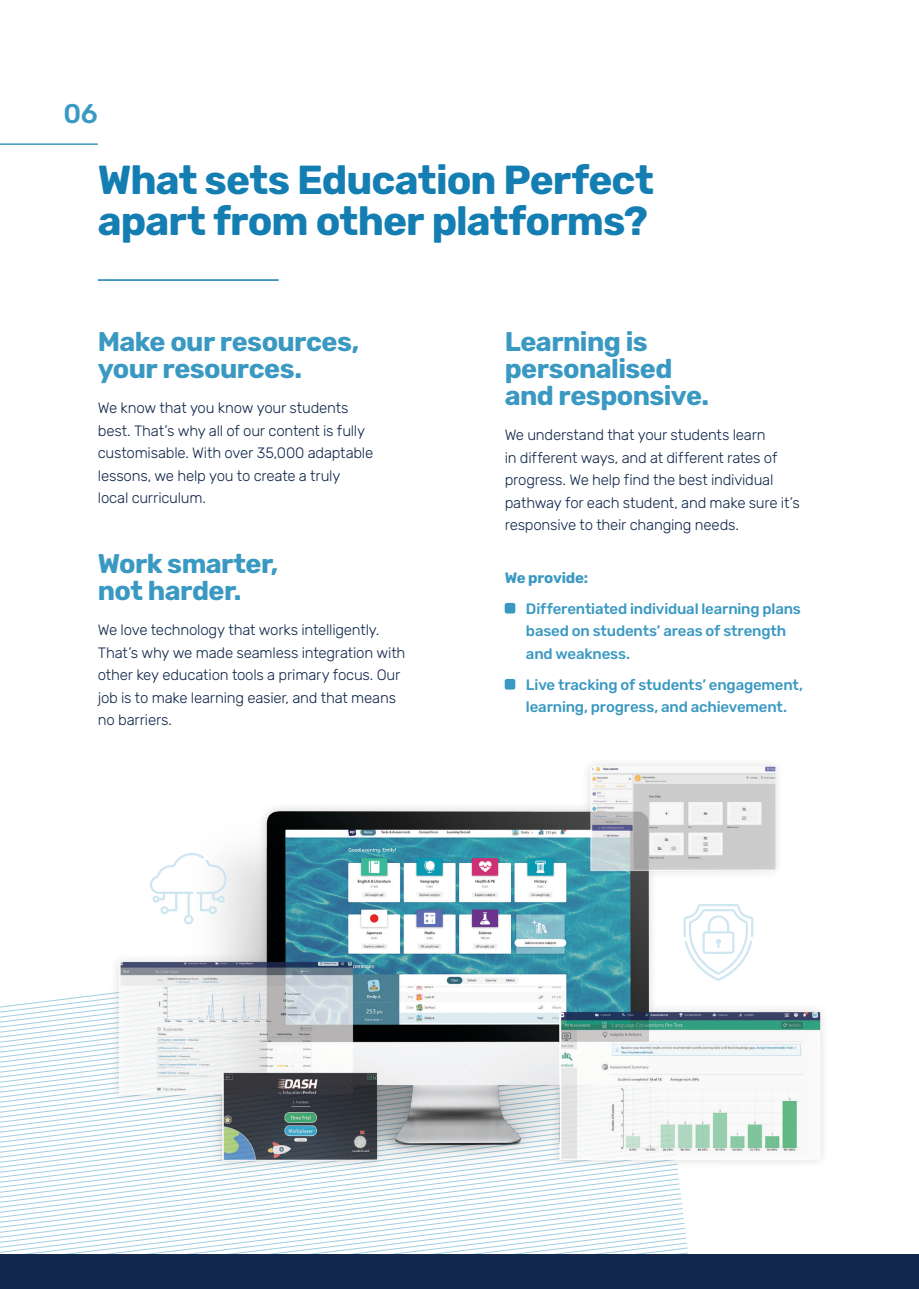
<style>
.page{position:relative;width:919px;height:1289px;background:#fff}
.page>*{position:absolute;margin:0;border:0;box-sizing:border-box;transform-origin:0 0}
.t1{font:700 40.5px/40.5px "Rubik";letter-spacing:-.025em;color:#147eb3}
.t2{font:700 27px/27px "Rubik";letter-spacing:-.02em;color:#3a99c2}
.t3{font:500 27px "Rubik";color:#3a99c2}
.t4{font:300 15px/22.5px "Rubik";letter-spacing:-.015em;color:#11284c}
.t5{font:500 15px/22.5px "Rubik";letter-spacing:-.01em;color:#3a99c2}
.t6{font:700 15px "Rubik";letter-spacing:-.01em;color:#3a99c2}
</style>
<div class="page">
<svg style="left:0;top:994px;width:688px;height:260px"></svg>
<div style="left:0;top:1254px;width:918px;height:34px;background:#11284c"></div>
<div style="left:504px;top:603px;width:11px;height:10px;background:#3a99c2;border-radius:2px"></div>
<div style="left:504px;top:679px;width:11px;height:10px;background:#3a99c2;border-radius:2px"></div>
<hr style="left:98px;top:279px;width:181px;height:2px;background:#147eb3">
<img style="left:98px;top:764px;width:723px;height:468px">
<svg style="left:150px;top:853px;width:77px;height:71px"></svg>
<svg style="left:683px;top:904px;width:70px;height:76px"></svg>
<hr style="left:0;top:143px;width:98px;height:2px;background:#3a99c2">
<h2 class="t3" style="left:64px;top:98px;width:36px">06</h2>
<h1 class="t1" style="left:98px;top:161px;width:557px">What sets Education Perfect apart from other platforms?</h1>
<h2 class="t2" style="left:98px;top:329px;width:263px">Make our resources, your resources.</h2>
<p class="t4" style="left:98px;top:397px;width:277px">We know that you know your students best. That’s why all of our content is fully customisable. With over 35,000 adaptable lessons, we help you to create a truly local curriculum.</p>
<h2 class="t2" style="left:98px;top:550px;width:182px">Work smarter, not harder.</h2>
<p class="t4" style="left:98px;top:619px;width:309px">We love technology that works intelligently.<br>That’s why we made seamless integration with other key education tools a primary focus. Our job is to make learning easier, and that means no barriers.</p>
<h2 class="t2" style="left:504px;top:329px;width:206px">Learning is personalised and responsive.</h2>
<p class="t4" style="left:504px;top:424px;width:297px">We understand that your students learn<br>in different ways, and at different rates of progress. We help find the best individual pathway for each student, and make sure it’s responsive to their changing needs.</p>
<p class="t6" style="left:504px;top:568px;width:85px">We provide:</p>
<p class="t5" style="left:526px;top:597px;width:276px">Differentiated individual learning plans based on students’ areas of strength and weakness.</p>
<p class="t5" style="left:526px;top:673px;width:279px">Live tracking of students’ engagement, learning, progress, and achievement.</p>
</div>
